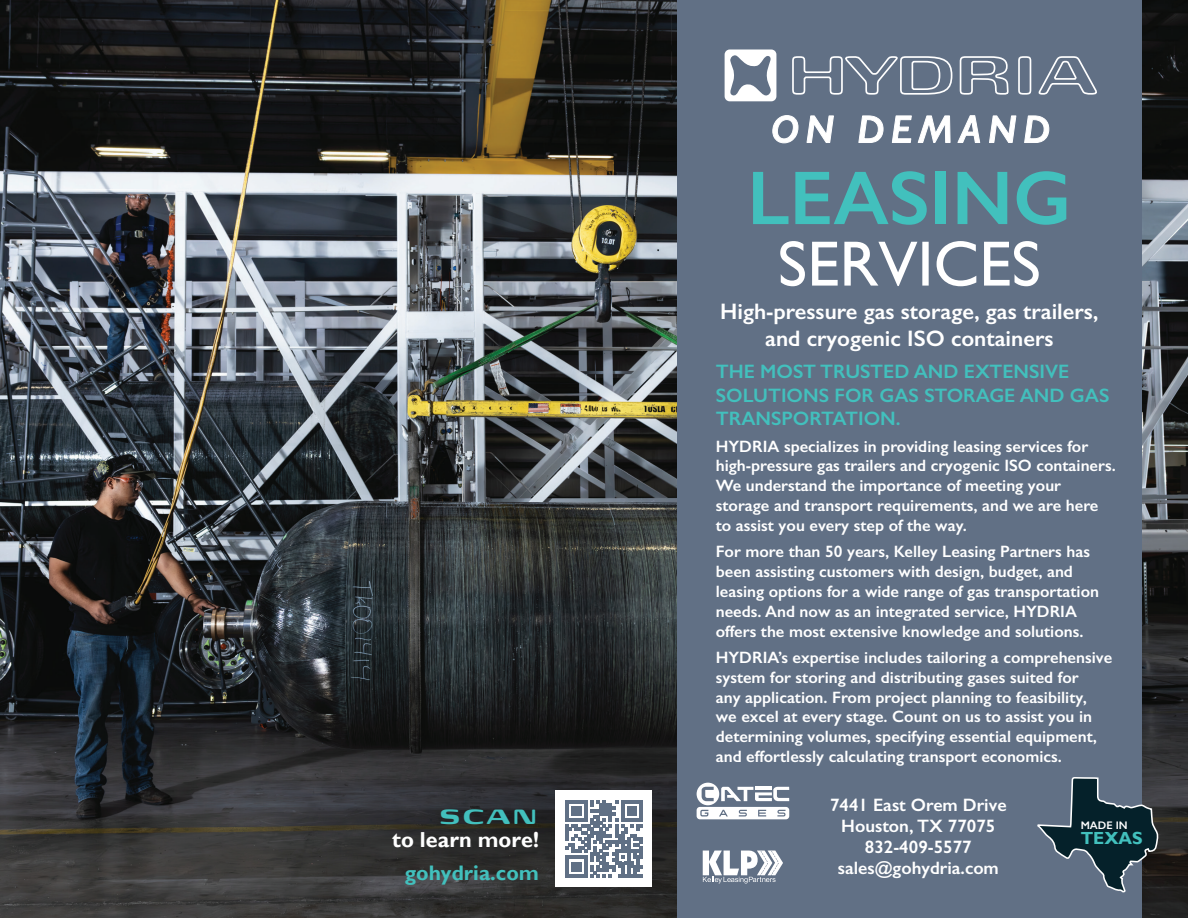
<style>
.page{position:relative;width:1188px;height:918px;background:#fff}
.page>*{position:absolute;margin:0;border:0;box-sizing:border-box;transform-origin:0 0}
.t1{font:600 76.5px "Gill Sans";color:#42c0bd}
.t2{font:64.5px "Gill Sans";color:#fff}
.t3{font:900 25.95px "FP Head Pro";color:#42c0bd}
.t4{font:600 22.5px/27px "Gill Sans";color:#fff;text-align:center}
.t5{font:700 21.75px "Gill Sans";color:#fff}
.t6{font:700 21px "Gill Sans";color:#42c0bd}
.t7{font:600 19.5px/23.4px "Gill Sans";color:#42c0bd}
.t8{font:600 18px/21px "Gill Sans";color:#fff;text-align:center}
.t9{font:700 17.55px "Gill Sans";color:#42c0bd}
.t10{font:600 16.5px/19.8px "Gill Sans";color:#fff}
.t11{font:600 10.95px "Gill Sans";color:#fff}
</style>
<div class="page">
<img style="left:0;top:0;width:1188px;height:918px">
<div style="left:677px;top:0;width:465px;height:918px;background:#617085"></div>
<svg style="left:697px;top:783px;width:92px;height:36px"></svg>
<svg style="left:703px;top:850px;width:80px;height:34px"></svg>
<svg style="left:1037px;top:766px;width:122px;height:143px"></svg>
<div style="left:555px;top:790px;width:97px;height:96px;background:#fff"></div>
<svg style="left:566px;top:800px;width:77px;height:77px"></svg>
<svg style="left:725px;top:49px;width:372px;height:95px"></svg>
<h3 class="t3" style="left:439px;top:797px;width:100px">SCAN</h3>
<h3 class="t5" style="left:392px;top:827px;width:148px">to learn more!</h3>
<p class="t6" style="left:405px;top:860px;width:136px">gohydria.com</p>
<h1 class="t1" style="left:747px;top:152px;width:325px">LEASING</h1>
<h2 class="t2" style="left:778px;top:226px;width:265px">SERVICES</h2>
<h3 class="t4" style="left:720px;top:298px;width:380px">High-pressure gas storage, gas trailers, and cryogenic ISO containers</h3>
<p class="t7" style="left:716px;top:360px;width:395px">THE MOST TRUSTED AND EXTENSIVE<br>SOLUTIONS FOR GAS STORAGE AND GAS<br>TRANSPORTATION.</p>
<p class="t10" style="left:716px;top:436px;width:401px">HYDRIA specializes in providing leasing services for high-pressure gas trailers and cryogenic ISO containers.<br>We understand the importance of meeting your storage and transport requirements, and we are here to assist you every step of the way.</p>
<p class="t10" style="left:716px;top:542px;width:385px">For more than 50 years, Kelley Leasing Partners has been assisting customers with design, budget, and leasing options for a wide range of gas transportation needs. And now as an integrated service, HYDRIA offers the most extensive knowledge and solutions.</p>
<p class="t10" style="left:716px;top:647px;width:398px">HYDRIA’s expertise includes tailoring a comprehensive system for storing and distributing gases suited for<br>any application. From project planning to feasibility,<br>we excel at every stage. Count on us to assist you in determining volumes, specifying essential equipment, and effortlessly calculating transport economics.</p>
<p class="t8" style="left:830px;top:794px;width:178px">7441 East Orem Drive<br>Houston, TX 77075<br>832-409-5577 sales@gohydria.com</p>
<p class="t11" style="left:1081px;top:819px;width:49px">MADE IN</p>
<p class="t9" style="left:1081px;top:828px;width:64px">TEXAS</p>
</div>
